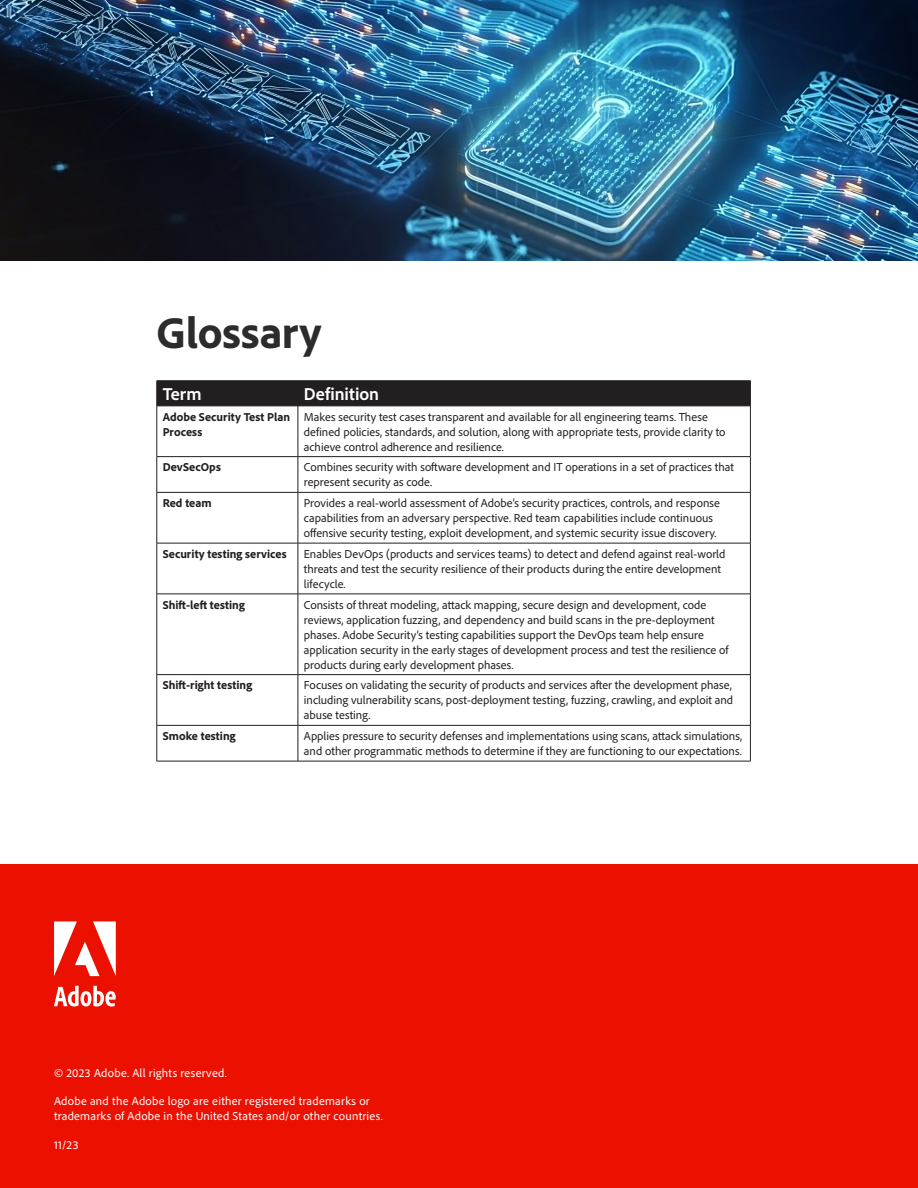
<style>
.page{position:relative;width:918px;height:1188px;background:#fff}
.page>*{position:absolute;margin:0;border:0;box-sizing:border-box;transform-origin:0 0}
.Chapter_Title{font:800 45px "Adobe Clean";color:#2c2c2c}
.Table_Header{font:700 18px "Adobe Clean";color:#fff}
.Table_Body{font:12px/15px "Adobe Clean";color:#231f20}
.t1{font:12px/14.4px "Adobe Clean";letter-spacing:.02em;color:#fff}
.Table_Body-2{font:800 12px/15px "Adobe Clean";color:#231f20}
</style>
<div class="page">
<div style="left:0;top:864px;width:918px;height:324px;background:#eb1000"></div>
<svg style="left:54px;top:921px;width:62px;height:55px"></svg>
<svg style="left:54px;top:986px;width:62px;height:21px"></svg>
<img style="left:0;top:0;width:918px;height:261px">
<hr style="left:298px;top:406px;width:1px;height:50px;background:#231f20">
<hr style="left:157px;top:456px;width:141px;height:1px;background:#231f20">
<hr style="left:298px;top:456px;width:453px;height:1px;background:#231f20">
<hr style="left:298px;top:457px;width:1px;height:35px;background:#231f20">
<hr style="left:157px;top:492px;width:141px;height:1px;background:#231f20">
<hr style="left:298px;top:492px;width:453px;height:1px;background:#231f20">
<hr style="left:298px;top:493px;width:1px;height:50px;background:#231f20">
<hr style="left:298px;top:543px;width:1px;height:51px;background:#231f20">
<hr style="left:298px;top:594px;width:1px;height:80px;background:#231f20">
<hr style="left:298px;top:675px;width:1px;height:50px;background:#231f20">
<hr style="left:298px;top:726px;width:1px;height:35px;background:#231f20">
<hr style="left:157px;top:380px;width:141px;height:1px;background:#231f20">
<hr style="left:298px;top:380px;width:453px;height:1px;background:#231f20">
<div style="left:157px;top:381px;width:594px;height:25px;background:#231f20"></div>
<hr style="left:157px;top:406px;width:141px;height:1px;background:#231f20">
<hr style="left:298px;top:406px;width:453px;height:1px;background:#231f20">
<hr style="left:157px;top:406px;width:1px;height:50px;background:#231f20">
<hr style="left:750px;top:406px;width:1px;height:50px;background:#231f20">
<hr style="left:157px;top:457px;width:1px;height:35px;background:#231f20">
<hr style="left:750px;top:457px;width:1px;height:35px;background:#231f20">
<hr style="left:157px;top:493px;width:1px;height:50px;background:#231f20">
<hr style="left:750px;top:493px;width:1px;height:50px;background:#231f20">
<hr style="left:157px;top:543px;width:141px;height:1px;background:#231f20">
<hr style="left:157px;top:543px;width:1px;height:51px;background:#231f20">
<hr style="left:298px;top:543px;width:453px;height:1px;background:#231f20">
<hr style="left:750px;top:543px;width:1px;height:51px;background:#231f20">
<hr style="left:157px;top:594px;width:141px;height:1px;background:#231f20">
<hr style="left:157px;top:594px;width:1px;height:80px;background:#231f20">
<hr style="left:298px;top:594px;width:453px;height:1px;background:#231f20">
<hr style="left:750px;top:594px;width:1px;height:80px;background:#231f20">
<hr style="left:157px;top:674px;width:141px;height:1px;background:#231f20">
<hr style="left:157px;top:675px;width:1px;height:50px;background:#231f20">
<hr style="left:298px;top:674px;width:453px;height:1px;background:#231f20">
<hr style="left:750px;top:675px;width:1px;height:50px;background:#231f20">
<hr style="left:157px;top:725px;width:141px;height:1px;background:#231f20">
<hr style="left:157px;top:726px;width:1px;height:35px;background:#231f20">
<hr style="left:298px;top:725px;width:453px;height:1px;background:#231f20">
<hr style="left:750px;top:726px;width:1px;height:35px;background:#231f20">
<hr style="left:157px;top:761px;width:141px;height:1px;background:#231f20">
<hr style="left:298px;top:761px;width:453px;height:1px;background:#231f20">
<p class="Chapter_Title" style="left:157px;top:303px;width:166px">Glossary</p>
<p class="Table_Header" style="left:163px;top:382px;width:40px">Term</p>
<p class="Table_Header" style="left:304px;top:382px;width:77px">Definition</p>
<p class="Table_Body-2" style="left:163px;top:409px;width:129px">Adobe Security Test Plan<br>Process</p>
<p class="Table_Body" style="left:304px;top:409px;width:423px">Makes security test cases transparent and available for all engineering teams. These defined policies, standards, and solution, along with appropriate tests, provide clarity to achieve control adherence and resilience.</p>
<p class="Table_Body-2" style="left:163px;top:459px;width:60px">DevSecOps</p>
<p class="Table_Body" style="left:304px;top:459px;width:432px">Combines security with software development and IT operations in a set of practices that represent security as code.</p>
<p class="Table_Body-2" style="left:163px;top:495px;width:50px">Red team</p>
<p class="Table_Body" style="left:304px;top:495px;width:417px">Provides a real-world assessment of Adobe’s security practices, controls, and response capabilities from an adversary perspective. Red team capabilities include continuous offensive security testing, exploit development, and systemic security issue discovery.</p>
<p class="Table_Body-2" style="left:163px;top:546px;width:125px">Security testing services</p>
<p class="Table_Body" style="left:304px;top:546px;width:423px">Enables DevOps (products and services teams) to detect and defend against real-world threats and test the security resilience of their products during the entire development lifecycle.</p>
<p class="Table_Body-2" style="left:163px;top:597px;width:84px">Shift-left testing</p>
<p class="Table_Body" style="left:304px;top:597px;width:426px">Consists of threat modeling, attack mapping, secure design and development, code reviews, application fuzzing, and dependency and build scans in the pre-deployment phases. Adobe Security’s testing capabilities support the DevOps team help ensure application security in the early stages of development process and test the resilience of products during early development phases.</p>
<p class="Table_Body-2" style="left:163px;top:677px;width:91px">Shift-right testing</p>
<p class="Table_Body" style="left:304px;top:677px;width:431px">Focuses on validating the security of products and services after the development phase, including vulnerability scans, post-deployment testing, fuzzing, crawling, and exploit and abuse testing.</p>
<p class="Table_Body-2" style="left:163px;top:728px;width:75px">Smoke testing</p>
<p class="Table_Body" style="left:304px;top:728px;width:440px">Applies pressure to security defenses and implementations using scans, attack simulations, and other programmatic methods to determine if they are functioning to our expectations.</p>
<p class="t1" style="left:54px;top:1065px;width:174px">© 2023 Adobe. All rights reserved.</p>
<p class="t1" style="left:54px;top:1094px;width:330px">Adobe and the Adobe logo are either registered trademarks or trademarks of Adobe in the United States and/or other countries.</p>
<p class="t1" style="left:54px;top:1137px;width:26px">11/23</p>
</div>
